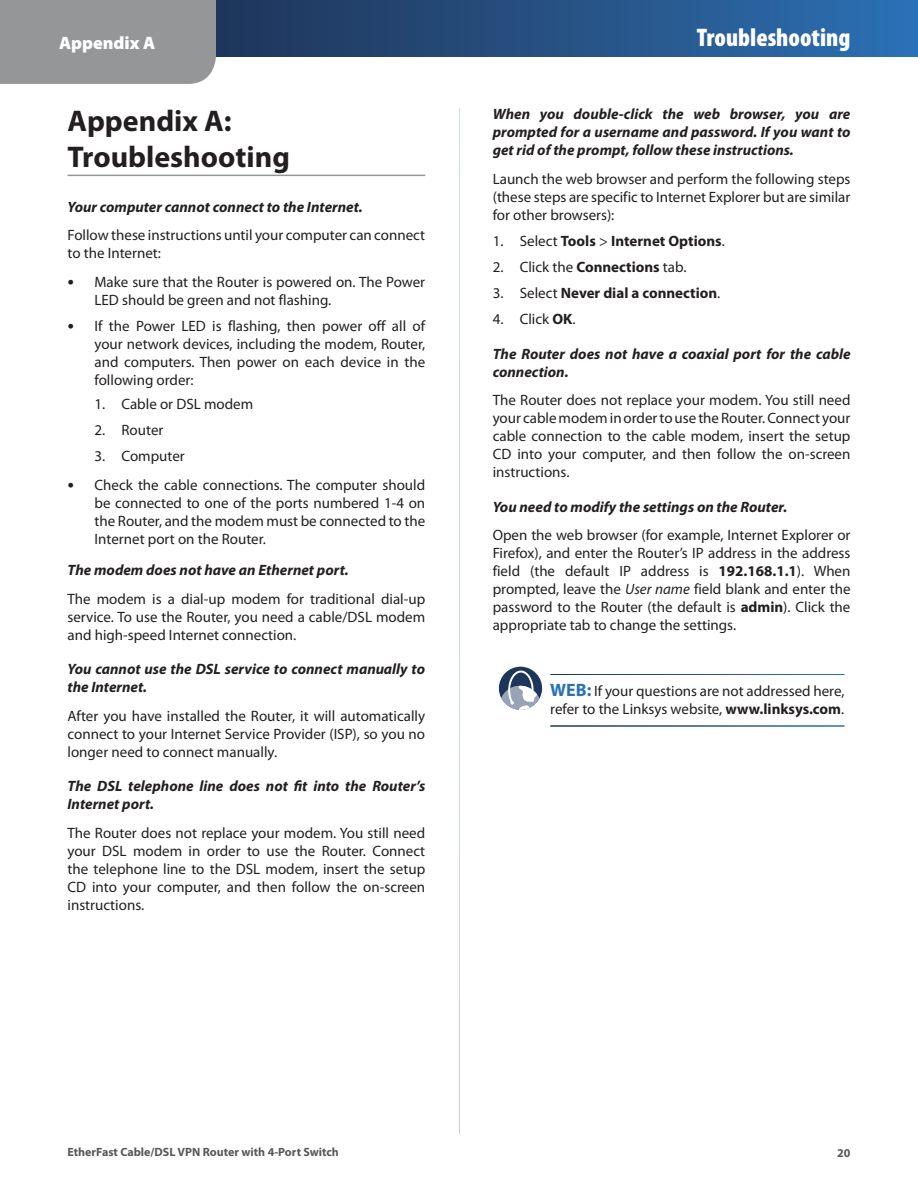
<style>
.page{position:relative;width:918px;height:1188px;background:#fff}
.page>*{position:absolute;margin:0;border:0;box-sizing:border-box;transform-origin:0 0}
.t1{font:700 30px/36px "Myriad Pro";color:#231f20}
.t2{font:900 condensed 25.5px "Myriad Pro";color:#fff}
.t3{font:900 18px "Myriad Pro";color:#fff}
.t4{font:15px/18px "Myriad Pro";color:#231f20;text-align:justify}
.t5{font:italic 700 15px/18px "Myriad Pro";color:#231f20}
.t6{font:700 15px "Myriad Pro";color:#231f20}
.t7{font:700 12px "Myriad Pro";color:#58595b}
.s1{font-family:"Helvetica Neue";font-weight:500;font-stretch:condensed;font-size:13.5px}
.s2{font-weight:400}
.s3{font-weight:700}
.s4{font-style:italic}
.s5{font-weight:700;font-size:18px;color:#2972b9}
</style>
<div class="page">
<div style="left:0;top:0;width:216px;height:84px;background:#949698"></div>
<div style="left:217px;top:1px;width:700px;height:55px;background:linear-gradient(to right,#203559,#2c70b3)"></div>
<hr style="left:68px;top:175px;width:357px;height:1px;background:#949698">
<svg style="left:499px;top:666px;width:44px;height:44px"></svg>
<p class="t3" style="left:59px;top:30px;width:98px">Appendix A</p>
<h2 class="t2" style="left:697px;top:21px;width:155px">Troubleshooting</h2>
<h1 class="t1" style="left:68px;top:101px;width:224px">Appendix A:<br>Troubleshooting</h1>
<p class="t5" style="left:68px;top:197px;width:297px">Your computer cannot connect to the Internet.</p>
<p class="t4" style="left:68px;top:226px;width:359px">Follow these instructions until your computer can connect to the Internet:</p>
<p class="t4" style="left:94px;top:273px;width:332px;text-indent:-27px"><span class="s1">•</span> Make sure that the Router is powered on. The Power<br>LED should be green and not flashing.</p>
<p class="t4" style="left:94px;top:317px;width:332px;text-indent:-27px"><span class="s1">•</span> If the Power LED is flashing, then power off all of your network devices, including the modem, Router, and computers. Then power on each device in the following order:</p>
<p class="t4" style="left:94px;top:394px;width:160px">1. Cable or DSL modem</p>
<p class="t4" style="left:94px;top:420px;width:70px">2. Router</p>
<p class="t4" style="left:94px;top:447px;width:92px">3. Computer</p>
<p class="t4" style="left:94px;top:475px;width:332px;text-indent:-27px"><span class="s1">•</span> Check the cable connections. The computer should be connected to one of the ports numbered 1-4 on the Router, and the modem must be connected to the Internet port on the Router.</p>
<p class="t5" style="left:68px;top:561px;width:283px">The modem does not have an Ethernet port.</p>
<p class="t4" style="left:68px;top:590px;width:359px">The modem is a dial-up modem for traditional dial-up service. To use the Router, you need a cable/DSL modem and high-speed Internet connection.</p>
<p class="t5" style="left:68px;top:660px;width:359px">You cannot use the DSL service to connect manually to the Internet.</p>
<p class="t4" style="left:68px;top:707px;width:359px">After you have installed the Router, it will automatically connect to your Internet Service Provider (ISP), so you no longer need to connect manually.</p>
<p class="t5" style="left:68px;top:777px;width:359px">The DSL telephone line does not fit into the Router’s<br>Internet port.</p>
<p class="t4" style="left:68px;top:824px;width:359px">The Router does not replace your modem. You still need your DSL modem in order to use the Router. Connect the telephone line to the DSL modem, insert the setup CD into your computer, and then follow the on‑screen instructions.</p>
<p class="t5" style="left:493px;top:105px;width:359px;text-align:justify">When you double-click the web browser, you are prompted for a username and password. If you want to get rid of the prompt, follow these instructions.</p>
<p class="t4" style="left:493px;top:170px;width:359px">Launch the web browser and perform the following steps (these steps are specific to Internet Explorer but are similar for other browsers):</p>
<p class="t6" style="left:493px;top:231px;width:234px"><span class="s2">1. Select</span> Tools <span class="s2">&gt;</span> Internet Options<span class="s2">.</span></p>
<p class="t4" style="left:493px;top:258px;width:195px">2. Click the <span class="s3">Connections</span> tab.</p>
<p class="t6" style="left:493px;top:284px;width:229px"><span class="s2">3. Select</span> Never dial a connection<span class="s2">.</span></p>
<p class="t4" style="left:493px;top:310px;width:84px">4. Click <span class="s3">OK</span>.</p>
<p class="t5" style="left:493px;top:344px;width:359px">The Router does not have a coaxial port for the cable connection.</p>
<p class="t4" style="left:493px;top:391px;width:359px">The Router does not replace your modem. You still need your cable modem in order to use the Router. Connect your cable connection to the cable modem, insert the setup CD into your computer, and then follow the on‑screen instructions.</p>
<p class="t5" style="left:493px;top:497px;width:296px">You need to modify the settings on the Router.</p>
<p class="t4" style="left:493px;top:526px;width:359px">Open the web browser (for example, Internet Explorer or Firefox), and enter the Router’s IP address in the address field (the default IP address is <span class="s3">192.168.1.1</span>). When prompted, leave the <span class="s4">User name</span> field blank and enter the password to the Router (the default is <span class="s3">admin</span>). Click the appropriate tab to change the settings.</p>
<p class="t4" style="left:550px;top:682px;width:296px"><span class="s5">WEB:</span> If your questions are not addressed here, refer to the Linksys website, <span class="s3">www.linksys.com</span>.</p>
<p class="t7" style="left:68px;top:1144px;width:273px">EtherFast Cable/DSL VPN Router with 4-Port Switch</p>
<p class="t7" style="left:837px;top:1145px;width:15px">20</p>
</div>
